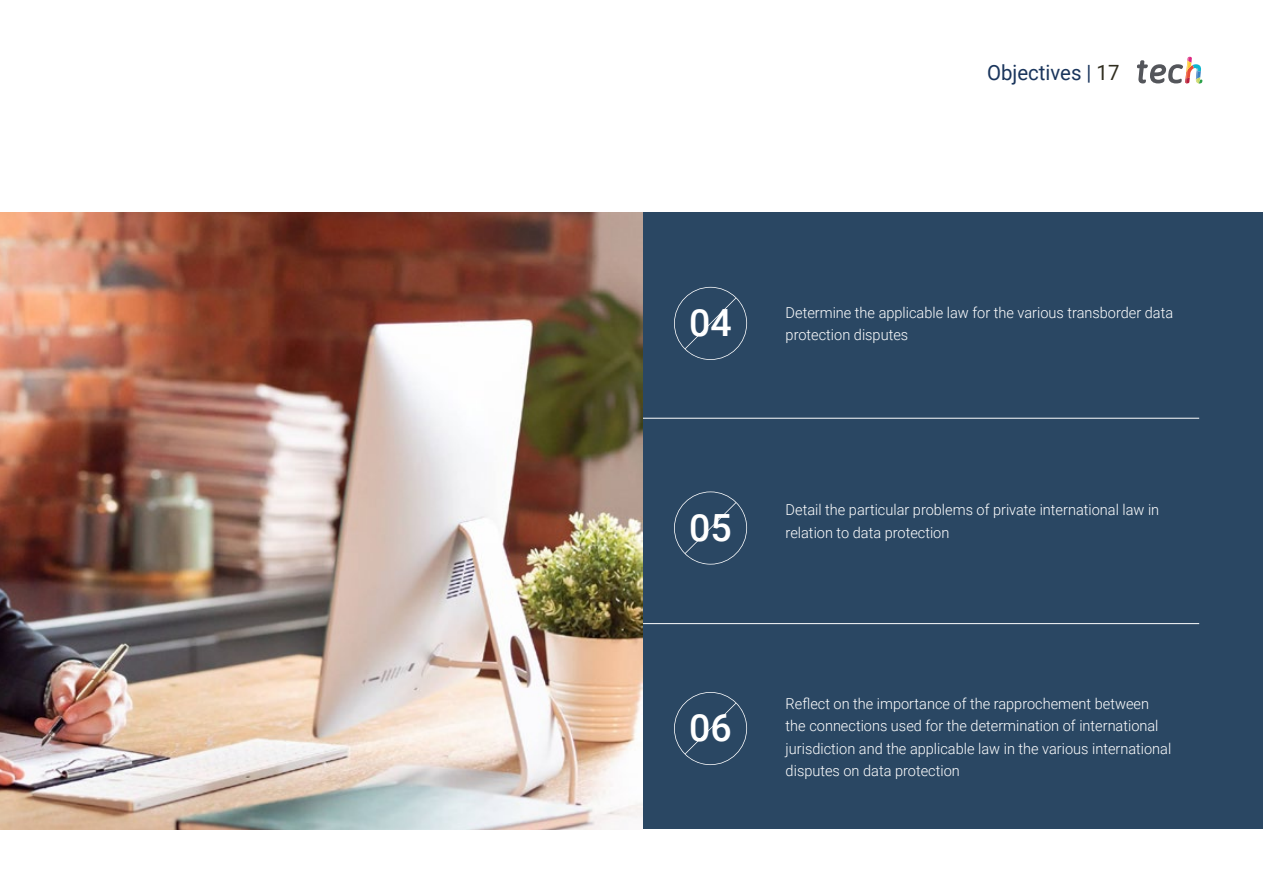
<style>
.page{position:relative;width:1263px;height:893px;background:#fff}
.page>*{position:absolute;margin:0;border:0;box-sizing:border-box;transform-origin:0 0}
.t1{font:500 37.5px "Roboto";color:#fff}
.t2{font:21px "Roboto";color:#1a355c}
.t3{font:300 15px/22.5px "Roboto";color:#fff}
.s1{color:#312e20}
</style>
<div class="page">
<svg style="left:1137px;top:57px;width:65px;height:27px"></svg>
<div style="left:642px;top:213px;width:621px;height:616px;background:#2a4763"></div>
<svg style="left:674px;top:287px;width:73px;height:73px"></svg>
<svg style="left:674px;top:692px;width:73px;height:73px"></svg>
<svg style="left:674px;top:491px;width:73px;height:74px"></svg>
<hr style="left:0;top:418px;width:1199px;height:1px;background:#fff">
<hr style="left:0;top:623px;width:1199px;height:1px;background:#fff">
<img style="left:0;top:213px;width:642px;height:616px">
<h2 class="t2" style="left:987px;top:57px;width:134px">Objectives | <span class="s1">17</span></h2>
<h1 class="t1" style="left:689px;top:296px;width:44px">04</h1>
<p class="t3" style="left:786px;top:301px;width:389px">Determine the applicable law for the various transborder data</p>
<p class="t3" style="left:786px;top:323px;width:124px">protection disputes</p>
<h1 class="t1" style="left:689px;top:501px;width:44px">05</h1>
<p class="t3" style="left:786px;top:498px;width:375px">Detail the particular problems of private international law in</p>
<p class="t3" style="left:786px;top:521px;width:165px">relation to data protection</p>
<h1 class="t1" style="left:689px;top:702px;width:44px">06</h1>
<p class="t3" style="left:786px;top:692px;width:387px">Reflect on the importance of the rapprochement between the connections used for the determination of international jurisdiction and the applicable law in the various international disputes on data protection</p>
</div>
